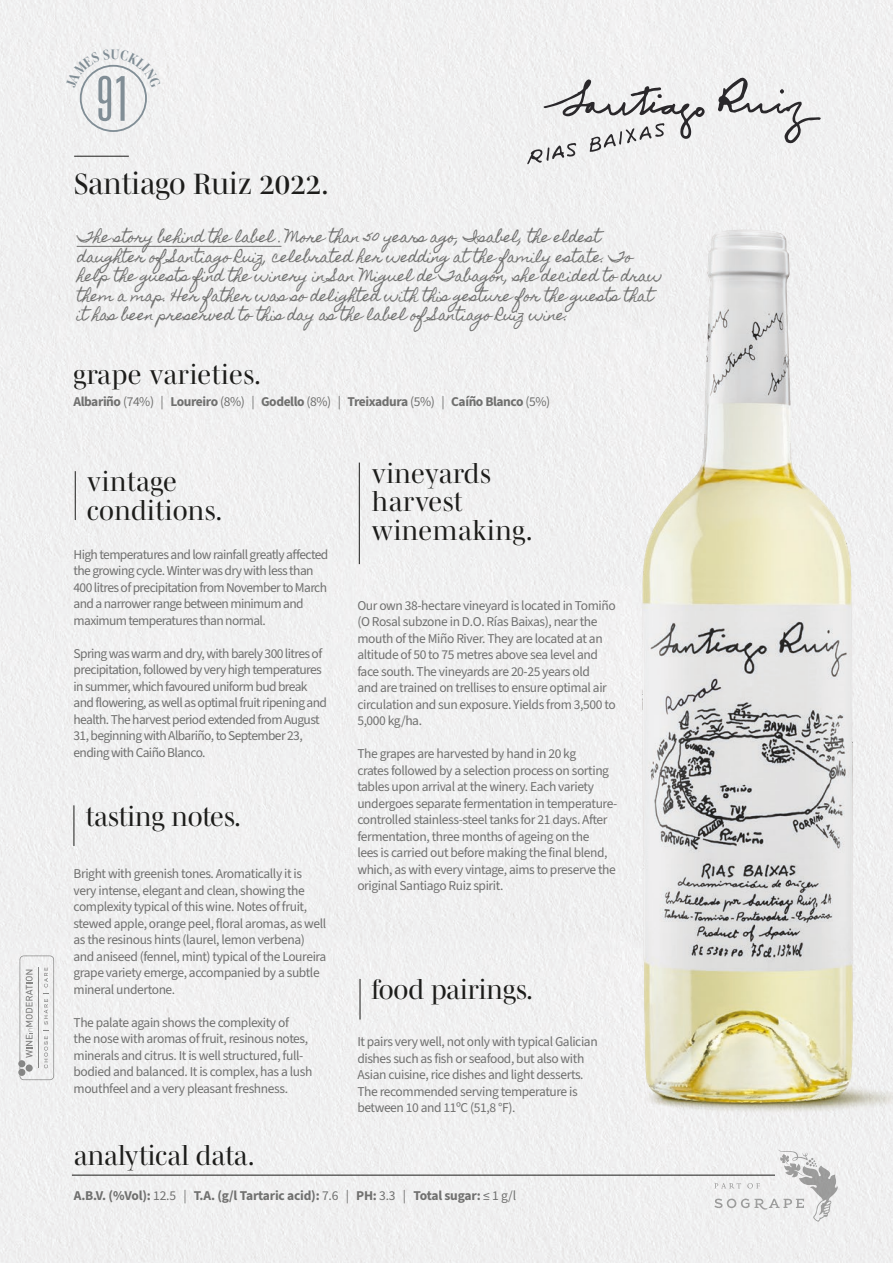
<style>
.page{position:relative;width:893px;height:1263px;background:#f0f0f1}
.page>*{position:absolute;margin:0;border:0;box-sizing:border-box;transform-origin:0 0}
.t1{font:300 ultra-condensed 61.8px "Univers LT Std";color:#818e96}
.t2{font:30px "Mencken Std Head";color:#1d1d1b}
.t3{font:27px/28.5px "Mencken Std Head";letter-spacing:.02em;color:#1d1d1b}
.t4{font:27px "Mencken Std Head";color:#1d1d1b}
.t5{font:14.25px/19.5px "Homemade Apple";letter-spacing:-.03em;color:#70706f}
.t6{font:13.5px/16.5px "Source Sans 3";letter-spacing:-.03em;color:#70706f}
.t7{font:700 13.5px "Source Sans 3";letter-spacing:-.03em;color:#70706f}
.s1{font-weight:400}
</style>
<div class="page">
<img style="left:604px;top:209px;width:289px;height:925px">
<hr style="left:75px;top:471px;width:1px;height:49px;background:#1d1d1b">
<hr style="left:360px;top:979px;width:1px;height:40px;background:#1d1d1b">
<hr style="left:359px;top:463px;width:1px;height:101px;background:#1d1d1b">
<hr style="left:74px;top:805px;width:1px;height:41px;background:#1d1d1b">
<hr style="left:72px;top:1175px;width:703px;height:1px;background:#1d1d1b">
<svg style="left:714px;top:1148px;width:124px;height:74px"></svg>
<svg style="left:718px;top:77px;width:103px;height:67px"></svg>
<svg style="left:527px;top:79px;width:178px;height:85px"></svg>
<hr style="left:77px;top:246px;width:204px;height:1px;background:#70706f">
<svg style="left:18px;top:955px;width:36px;height:125px"></svg>
<hr style="left:38px;top:967px;width:1px;height:101px;background:#1d1d1b">
<hr style="left:74px;top:156px;width:55px;height:1px;background:#1d1d1b">
<div style="left:80px;top:65px;width:67px;height:67px;border:2px solid #818e96;border-radius:50%"></div>
<svg style="left:66px;top:49px;width:95px;height:39px"></svg>
<p class="t1" style="left:96px;top:67px;width:36px">91</p>
<p class="t2" style="left:73px;top:166px;width:257px">Santiago Ruiz 2022.</p>
<p class="t5" style="left:77px;top:228px;width:587px">The story behind the label . More than 50 years ago, Isabel, the eldest daughter of Santiago Ruiz, celebrated her wedding at the family estate. To help the guests find the winery in San Miguel de Tabagón, she decided to draw them a map. Her father was so delighted with this gesture for the guests that it has been preserved to this day as the label of Santiago Ruiz wine.</p>
<p class="t3" style="left:73px;top:360px;width:189px">grape varieties.</p>
<p class="t7" style="left:73px;top:392px;width:478px">Albariño <span class="s1">(74%) |</span> Loureiro <span class="s1">(8%) |</span> Godello <span class="s1">(8%) |</span> Treixadura <span class="s1">(5%) |</span> Caíño Blanco <span class="s1">(5%)</span></p>
<p class="t3" style="left:87px;top:467px;width:137px">vintage conditions.</p>
<p class="t6" style="left:74px;top:546px;width:256px">High temperatures and low rainfall greatly affected the growing cycle. Winter was dry with less than 400 litres of precipitation from November to March and a narrower range between minimum and maximum temperatures than normal.</p>
<p class="t6" style="left:74px;top:645px;width:255px">Spring was warm and dry, with barely 300 litres of precipitation, followed by very high temperatures in summer, which favoured uniform bud break and flowering, as well as optimal fruit ripening and health. The harvest period extended from August 31, beginning with Albariño, to September 23, ending with Caiño Blanco.</p>
<p class="t4" style="left:86px;top:801px;width:157px">tasting notes.</p>
<p class="t6" style="left:74px;top:865px;width:254px">Bright with greenish tones. Aromatically it is very intense, elegant and clean, showing the complexity typical of this wine. Notes of fruit, stewed apple, orange peel, floral aromas, as well as the resinous hints (laurel, lemon verbena) and aniseed (fennel, mint) typical of the Loureira grape variety emerge, accompanied by a subtle mineral undertone.</p>
<p class="t6" style="left:74px;top:1014px;width:240px">The palate again shows the complexity of<br>the nose with aromas of fruit, resinous notes, minerals and citrus. It is well structured, full&shy;bodied and balanced. It is complex, has a lush mouthfeel and a very pleasant freshness.</p>
<p class="t3" style="left:372px;top:459px;width:121px">vineyards</p>
<p class="t3" style="left:372px;top:487px;width:92px">harvest</p>
<p class="t3" style="left:372px;top:516px;width:163px">winemaking.</p>
<p class="t6" style="left:357px;top:597px;width:260px">Our own 38-hectare vineyard is located in Tomiño (O Rosal subzone in D.O. Rías Baixas), near the mouth of the Miño River. They are located at an altitude of 50 to 75 metres above sea level and face south. The vineyards are 20-25 years old<br>and are trained on trellises to ensure optimal air circulation and sun exposure. Yields from 3,500 to 5,000 kg/ha.</p>
<p class="t6" style="left:357px;top:745px;width:261px">The grapes are harvested by hand in 20 kg<br>crates followed by a selection process on sorting tables upon arrival at the winery. Each variety undergoes separate fermentation in temperature&shy;controlled stainless-steel tanks for 21 days. After fermentation, three months of ageing on the<br>lees is carried out before making the final blend, which, as with every vintage, aims to preserve the original Santiago Ruiz spirit.</p>
<p class="t4" style="left:371px;top:974px;width:163px">food pairings.</p>
<p class="t6" style="left:357px;top:1033px;width:242px">It pairs very well, not only with typical Galician dishes such as fish or seafood, but also with Asian cuisine, rice dishes and light desserts.<br>The recommended serving temperature is between 10 and 11ºC (51,8 °F).</p>
<p class="t4" style="left:74px;top:1140px;width:182px">analytical data.</p>
<p class="t7" style="left:74px;top:1187px;width:444px">A.B.V. (%Vol): <span class="s1">12.5 |</span> T.A. (g/l Tartaric acid): <span class="s1">7.6 |</span> PH: <span class="s1">3.3 |</span> Total sugar: <span class="s1">≤ 1 g/l</span></p>
</div>
